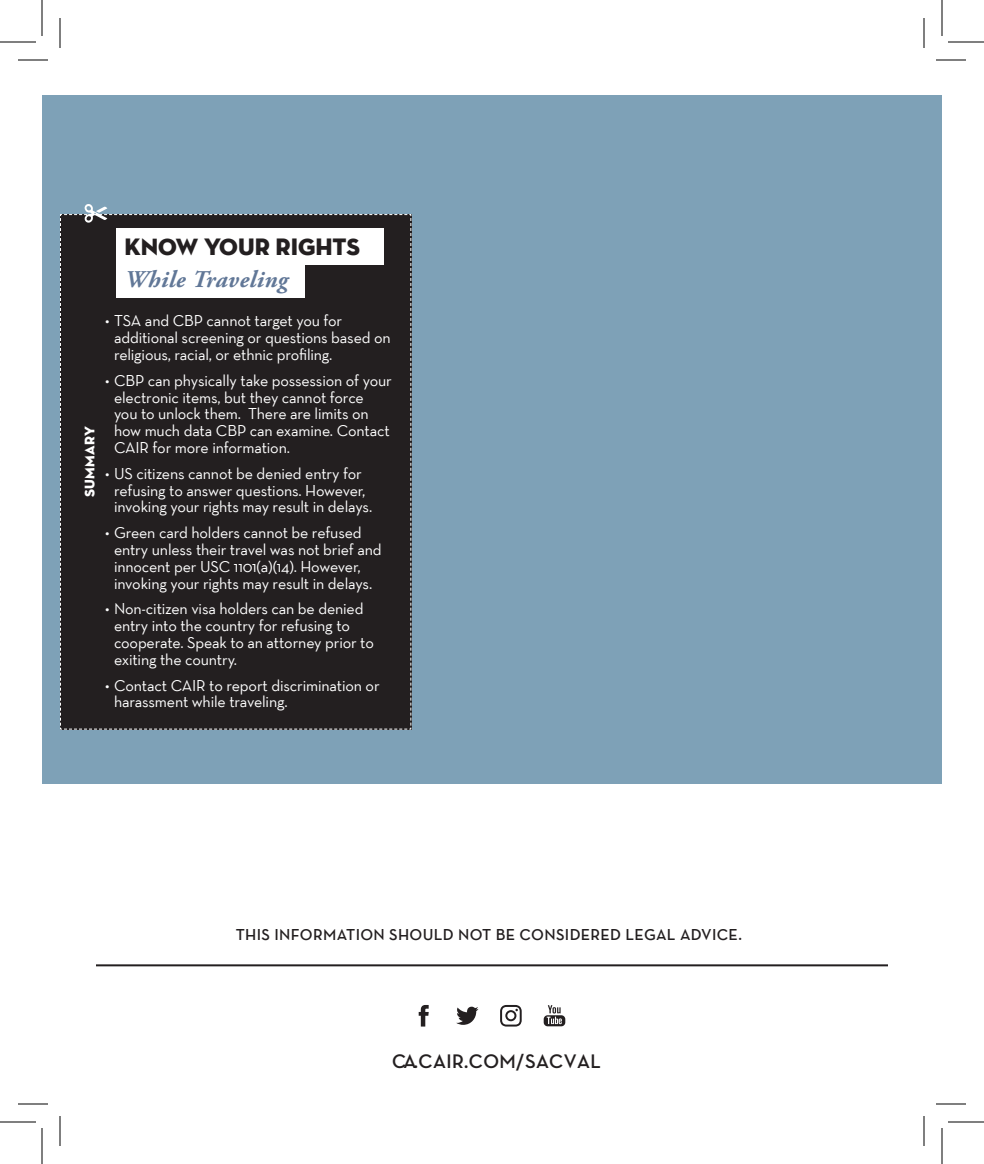
<style>
.page{position:relative;width:984px;height:1164px;background:#fff}
.page>*{position:absolute;margin:0;border:0;box-sizing:border-box;transform-origin:0 0}
.t1{font:24px "Neutra Disp Titling";color:#231f20}
.t2{font:italic 700 24px "Adobe Garamond Pro";letter-spacing:.02em;color:#617797}
.small_garamond{font:700 20px "Neutraface Display";letter-spacing:.02em;color:#231f20}
.t3{font:16px/16.8px "Neutra Text";letter-spacing:-.01em;color:#fff}
.small_garamond-2{font:600 16px "Neutra Text";letter-spacing:.02em;color:#231f20}
.new_bullet_nota_bull{font:14px "Neutra Disp Titling";letter-spacing:.03em;color:#fff}
</style>
<div class="page">
<div style="left:42px;top:95px;width:900px;height:688px;background:#7ea1b7"></div>
<svg style="left:60px;top:204px;width:351px;height:526px;background:#393637"></svg>
<hr style="left:96px;top:964px;width:792px;height:2px;background:#231f20">
<svg style="left:544px;top:1005px;width:21px;height:21px"></svg>
<svg style="left:456px;top:1006px;width:23px;height:19px"></svg>
<svg style="left:500px;top:1005px;width:22px;height:22px"></svg>
<svg style="left:419px;top:1005px;width:10px;height:22px"></svg>
<hr style="left:18px;top:60px;width:30px;height:1px;background:#000">
<hr style="left:936px;top:60px;width:30px;height:1px;background:#000">
<hr style="left:18px;top:1104px;width:30px;height:1px;background:#000">
<hr style="left:936px;top:1104px;width:30px;height:1px;background:#000">
<hr style="left:60px;top:18px;width:1px;height:30px;background:#000">
<hr style="left:60px;top:1116px;width:1px;height:30px;background:#000">
<hr style="left:924px;top:18px;width:1px;height:30px;background:#000">
<hr style="left:924px;top:1116px;width:1px;height:30px;background:#000">
<hr style="left:0;top:42px;width:36px;height:1px;background:#000">
<hr style="left:948px;top:42px;width:36px;height:1px;background:#000">
<hr style="left:0;top:1122px;width:36px;height:1px;background:#000">
<hr style="left:948px;top:1122px;width:36px;height:1px;background:#000">
<hr style="left:42px;top:0;width:1px;height:36px;background:#000">
<hr style="left:42px;top:1128px;width:1px;height:36px;background:#000">
<hr style="left:942px;top:0;width:1px;height:36px;background:#000">
<hr style="left:942px;top:1128px;width:1px;height:36px;background:#000">
<p class="new_bullet_nota_bull" style="left:81px;top:497px;width:73px;rotate:-90deg">SUMMARY</p>
<p class="t1" style="left:124px;top:232px;width:237px">KNOW YOUR RIGHTS</p>
<p class="t2" style="left:124px;top:266px;width:165px">While Traveling</p>
<p class="t3" style="left:114px;top:312px;width:278px;text-indent:-9px">• TSA and CBP cannot target you for additional screening or questions based on religious, racial, or ethnic profiling.</p>
<p class="t3" style="left:114px;top:372px;width:279px;text-indent:-9px">• CBP can physically take possession of your electronic items, but they cannot force<br>you to unlock them. There are limits on how much data CBP can examine. Contact CAIR for more information.</p>
<p class="t3" style="left:114px;top:465px;width:260px;text-indent:-9px">• US citizens cannot be denied entry for refusing to answer questions. However, invoking your rights may result in delays.</p>
<p class="t3" style="left:114px;top:524px;width:269px;text-indent:-9px">• Green card holders cannot be refused entry unless their travel was not brief and innocent per USC 1101(a)(14). However, invoking your rights may result in delays.</p>
<p class="t3" style="left:114px;top:600px;width:261px;text-indent:-9px">• Non-citizen visa holders can be denied entry into the country for refusing to cooperate. Speak to an attorney prior to exiting the country.</p>
<p class="t3" style="left:114px;top:677px;width:267px;text-indent:-9px">• Contact CAIR to report discrimination or harassment while traveling.</p>
<p class="small_garamond-2" style="left:236px;top:925px;width:508px">THIS INFORMATION SHOULD NOT BE CONSIDERED LEGAL ADVICE.</p>
<p class="small_garamond" style="left:392px;top:1050px;width:210px">CA.CAIR.COM/SACVAL</p>
</div>
